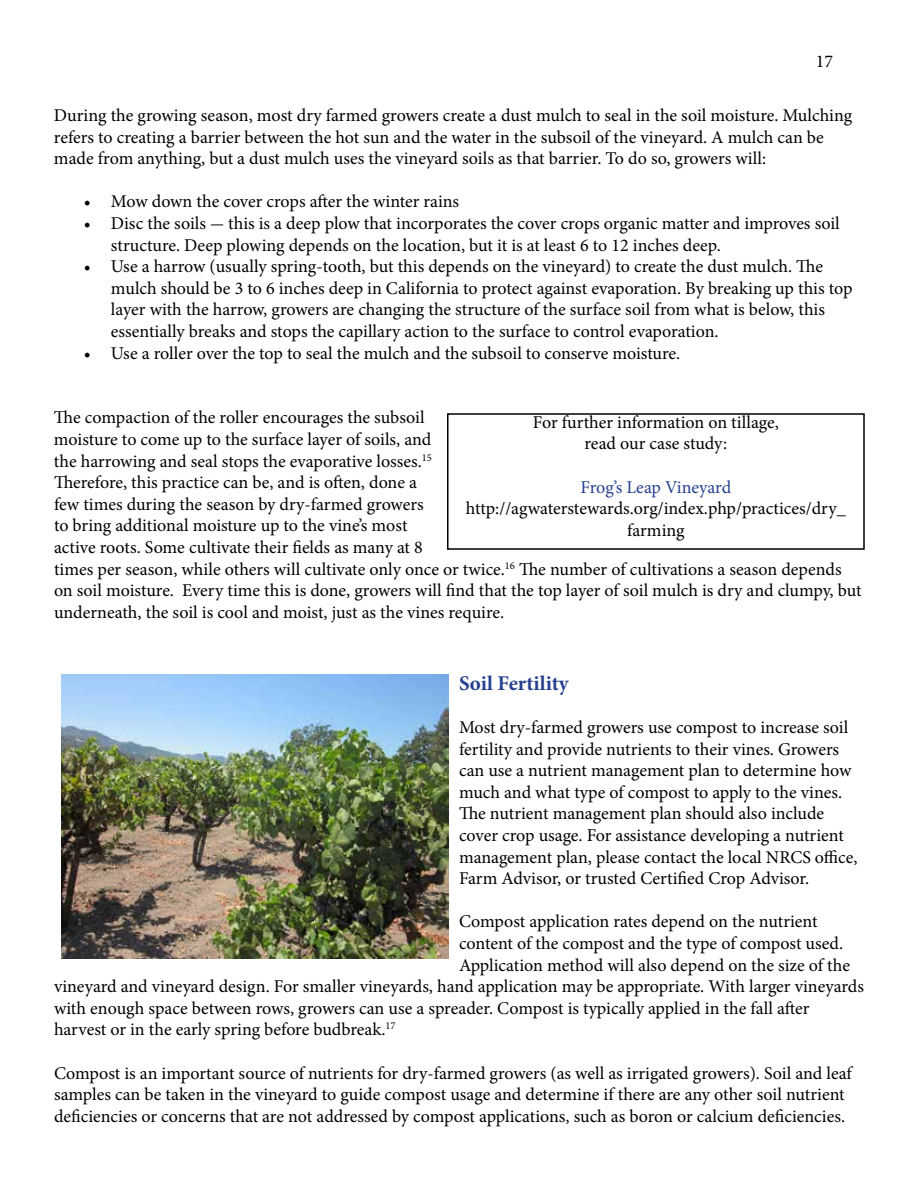
<style>
.page{position:relative;width:918px;height:1188px;background:#fff}
.page>*{position:absolute;margin:0;border:0;box-sizing:border-box;transform-origin:0 0}
.t1{font:700 21px "Minion Pro";letter-spacing:-.005em;color:#25408f}
.t2{font:18px/21.6px "Minion Pro";color:#000}
.t3{font:18px "Minion Pro";letter-spacing:-.005em;color:#25408f}
</style>
<div class="page">
<img style="left:62px;top:675px;width:386px;height:283px">
<p class="t2" style="left:816px;top:51px;width:19px">17</p>
<p class="t2" style="left:54px;top:105px;width:800px">During the growing season, most dry farmed growers create a dust mulch to seal in the soil moisture. Mulching refers to creating a barrier between the hot sun and the water in the subsoil of the vineyard. A mulch can be made from anything, but a dust mulch uses the vineyard soils as that barrier. To do so, growers will:</p>
<p class="t2" style="left:84px;top:191px;width:377px">• Mow down the cover crops after the winter rains</p>
<p class="t2" style="left:111px;top:213px;width:730px;text-indent:-27px">• Disc the soils - this is a deep plow that incorporates the cover crops organic matter and improves soil structure. Deep plowing depends on the location, but it is at least 6 to 12 inches deep.</p>
<p class="t2" style="left:111px;top:256px;width:743px;text-indent:-27px">• Use a harrow (usually spring-tooth, but this depends on the vineyard) to create the dust mulch. The mulch should be 3 to 6 inches deep in California to protect against evaporation. By breaking up this top layer with the harrow, growers are changing the structure of the surface soil from what is below, this essentially breaks and stops the capillary action to the surface to control evaporation.</p>
<p class="t2" style="left:84px;top:342px;width:598px">• Use a roller over the top to seal the mulch and the subsoil to conserve moisture.</p>
<p class="t2" style="left:54px;top:407px;width:809px">The compaction of the roller encourages the subsoil<br>moisture to come up to the surface layer of soils, and<br>the harrowing and seal stops the evaporative losses.<sup>15<br></sup>Therefore, this practice can be, and is often, done a<br>few times during the season by dry-farmed growers<br>to bring additional moisture up to the vine’s most<br>active roots. Some cultivate their fields as many at 8<br>times per season, while others will cultivate only once or twice.<sup>16</sup> The number of cultivations a season depends on soil moisture. Every time this is done, growers will find that the top layer of soil mulch is dry and clumpy, but underneath, the soil is cool and moist, just as the vines require.</p>
<p class="t2" style="left:533px;top:411px;width:247px;text-align:center">For further information on tillage, read our case study:</p>
<p class="t3" style="left:580px;top:475px;width:152px">Frog’s Leap Vineyard</p>
<p class="t2" style="left:466px;top:498px;width:381px;text-align:center">http://agwaterstewards.org/index.php/practices/dry_ farming</p>
<p class="t1" style="left:459px;top:668px;width:111px">Soil Fertility</p>
<p class="t2" style="left:459px;top:717px;width:400px">Most dry-farmed growers use compost to increase soil fertility and provide nutrients to their vines. Growers can use a nutrient management plan to determine how much and what type of compost to apply to the vines.<br>The nutrient management plan should also include cover crop usage. For assistance developing a nutrient management plan, please contact the local NRCS office, Farm Advisor, or trusted Certified Crop Advisor.</p>
<p class="t2" style="left:459px;top:911px;width:360px">Compost application rates depend on the nutrient</p>
<p class="t2" style="left:459px;top:933px;width:386px">content of the compost and the type of compost used.</p>
<p class="t2" style="left:459px;top:954px;width:393px">Application method will also depend on the size of the</p>
<p class="t2" style="left:54px;top:976px;width:812px">vineyard and vineyard design. For smaller vineyards, hand application may be appropriate. With larger vineyards</p>
<p class="t2" style="left:54px;top:997px;width:757px">with enough space between rows, growers can use a spreader. Compost is typically applied in the fall after</p>
<p class="t2" style="left:54px;top:1019px;width:343px">harvest or in the early spring before budbreak.<sup>17</sup></p>
<p class="t2" style="left:54px;top:1062px;width:799px">Compost is an important source of nutrients for dry-farmed growers (as well as irrigated growers). Soil and leaf samples can be taken in the vineyard to guide compost usage and determine if there are any other soil nutrient deficiencies or concerns that are not addressed by compost applications, such as boron or calcium deficiencies.</p>
</div>
